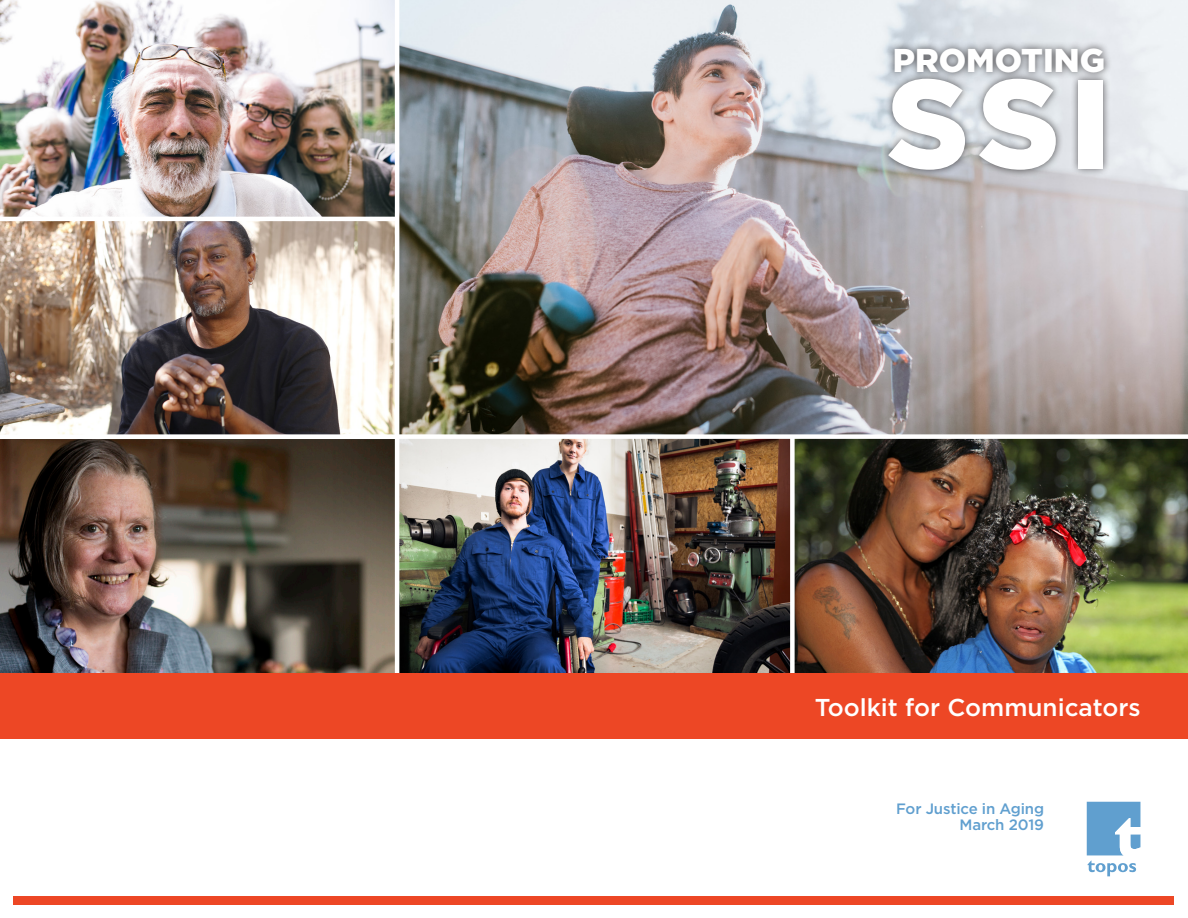
<style>
.page{position:relative;width:1188px;height:918px;background:#fff}
.page>*{position:absolute;margin:0;border:0;box-sizing:border-box;transform-origin:0 0}
.t1{font:900 125.7px "Gotham";color:#fff}
.t2{font:900 33px "Gotham";color:#fff}
.t3{font:500 24.3px "Gotham";color:#fff}
.Quote_1_2{font:500 15px "Gotham";letter-spacing:-.01em;color:#609fcf}
</style>
<div class="page">
<img style="left:399px;top:0;width:789px;height:434px">
<img style="left:0;top:439px;width:395px;height:234px">
<img style="left:0;top:221px;width:395px;height:213px">
<div style="left:14px;top:896px;width:1160px;height:8px;background:#ed4725"></div>
<svg style="left:1087px;top:802px;width:53px;height:53px"></svg>
<svg style="left:1087px;top:861px;width:49px;height:15px"></svg>
<div style="left:881px;top:41px;width:231px;height:137px;background:#231f20;opacity:.75"></div>
<img style="left:0;top:0;width:395px;height:217px">
<img style="left:399px;top:439px;width:391px;height:234px">
<img style="left:795px;top:439px;width:393px;height:234px">
<div style="left:0;top:673px;width:1188px;height:66px;background:#ed4725"></div>
<p class="t2" style="left:893px;top:41px;width:214px">PROMOTING</p>
<p class="t1" style="left:887px;top:51px;width:225px">SSI</p>
<p class="t3" style="left:815px;top:694px;width:328px">Toolkit for Communicators</p>
<p class="Quote_1_2" style="left:896px;top:800px;width:149px">For Justice in Aging</p>
<p class="Quote_1_2" style="left:960px;top:817px;width:86px">March 2019</p>
</div>
